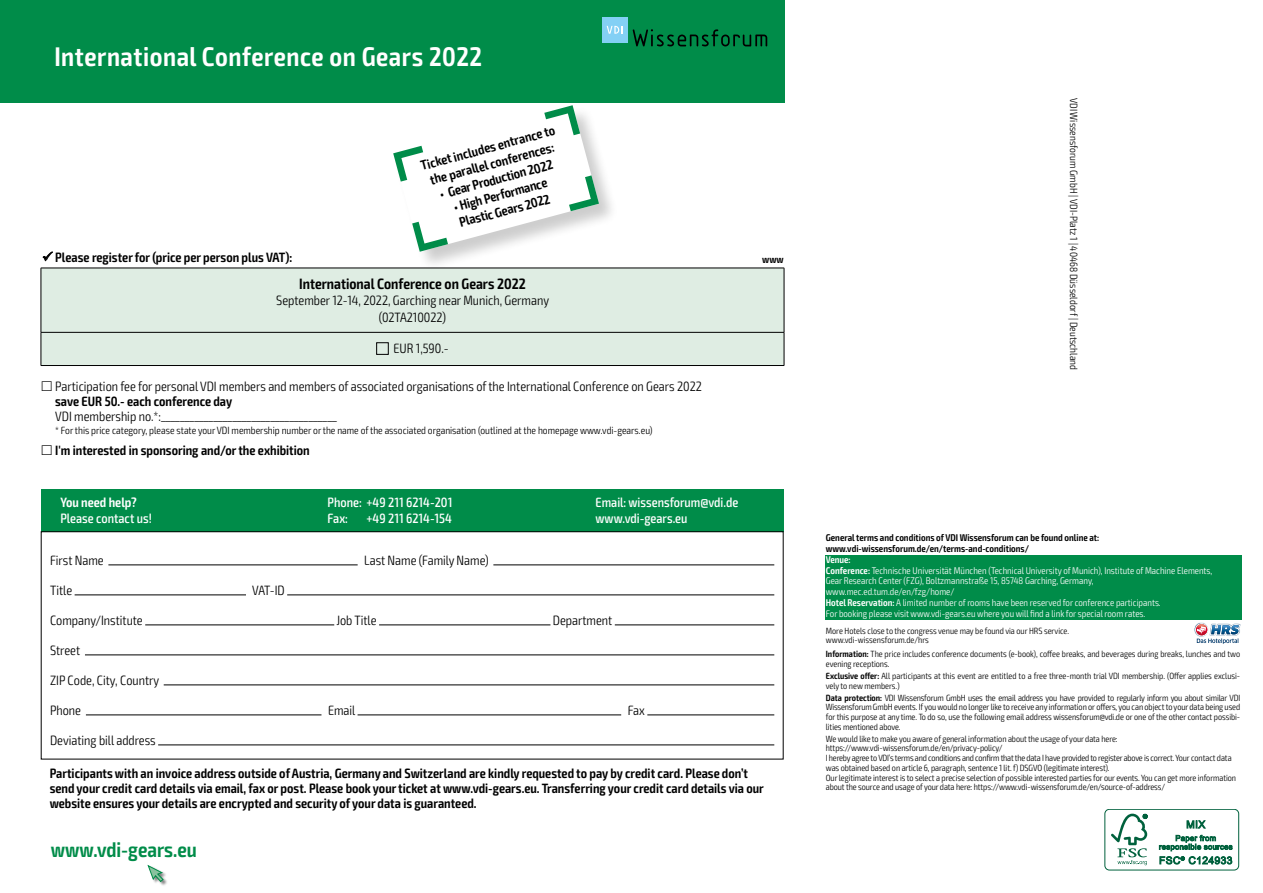
<style>
.page{position:relative;width:1263px;height:893px;background:#fff}
.page>*{position:absolute;margin:0;border:0;box-sizing:border-box;transform-origin:0 0}
.t1{font:600 condensed 27px "Exo 2";letter-spacing:.02em;color:#fff}
.t2{font:600 condensed 21px "Exo 2";color:#008c49}
.t3{font:600 condensed 15px "Exo 2";color:#000}
.t4{font:600 condensed 13.5px/15px "Exo 2";color:#000}
.t5{font:300 condensed 13.5px/16.5px "Exo 2";color:#000;text-align:center}
.t6{font:500 condensed 13.5px/16.2px "Exo 2";color:#fff}
.t7{font:600 condensed 13.5px "Exo 2";color:#fff}
.t8{font:300 condensed 10.5px "Exo 2";color:#000}
.t9{font:600 condensed 10.5px "Exo 2";color:#000}
.t10{font:300 condensed 9.75px/10.8px "Exo 2";color:#fff}
.t11{font:600 condensed 9.75px/10.8px "Exo 2";color:#000}
.t12{font:300 condensed 9px/9.8px "Exo 2";letter-spacing:-.005em;color:#000}
.s1{font-weight:600}
</style>
<div class="page">
<div style="left:0;top:0;width:785px;height:102px;background:#008c49"></div>
<div style="left:824px;top:555px;width:417px;height:43px;background:#008c49"></div>
<div style="left:824px;top:598px;width:417px;height:22px;background:#008c49"></div>
<div style="left:41px;top:489px;width:742px;height:42px;background:#008c49"></div>
<img style="left:1194px;top:623px;width:47px;height:11px">
<svg style="left:1196px;top:624px;width:44px;height:20px"></svg>
<hr style="left:108px;top:565px;width:250px;height:1px;background:#000">
<hr style="left:493px;top:565px;width:281px;height:1px;background:#000">
<hr style="left:75px;top:595px;width:171px;height:1px;background:#000">
<hr style="left:287px;top:595px;width:487px;height:1px;background:#000">
<hr style="left:145px;top:625px;width:189px;height:1px;background:#000">
<hr style="left:379px;top:625px;width:171px;height:1px;background:#000">
<hr style="left:615px;top:625px;width:159px;height:1px;background:#000">
<hr style="left:85px;top:655px;width:689px;height:1px;background:#000">
<hr style="left:164px;top:685px;width:610px;height:1px;background:#000">
<hr style="left:86px;top:715px;width:235px;height:1px;background:#000">
<hr style="left:358px;top:715px;width:263px;height:1px;background:#000">
<hr style="left:647px;top:715px;width:127px;height:1px;background:#000">
<hr style="left:158px;top:745px;width:616px;height:1px;background:#000">
<div style="left:41px;top:531px;width:742px;height:228px;border:1px solid #000"></div>
<div style="left:1104px;top:809px;width:135px;height:61px;border:1px solid #00613d;border-radius:5px"></div>
<svg style="left:1111px;top:814px;width:36px;height:51px"></svg>
<svg style="left:1159px;top:820px;width:73px;height:44px"></svg>
<div style="left:42px;top:269px;width:742px;height:96px;background:#dfede3"></div>
<hr style="left:41px;top:268px;width:743px;height:1px;background:#000">
<hr style="left:41px;top:268px;width:1px;height:64px;background:#000">
<hr style="left:41px;top:332px;width:743px;height:1px;background:#000">
<hr style="left:41px;top:333px;width:1px;height:32px;background:#000">
<hr style="left:41px;top:365px;width:743px;height:1px;background:#000">
<hr style="left:784px;top:268px;width:1px;height:64px;background:#000">
<hr style="left:784px;top:333px;width:1px;height:32px;background:#000">
<div style="left:376px;top:342px;width:13px;height:13px;border:1px solid #000"></div>
<div style="left:393px;top:106px;width:226px;height:166px;background:#000;opacity:.2"></div>
<svg style="left:393px;top:105px;width:206px;height:147px"></svg>
<svg style="left:633px;top:29px;width:134px;height:17px"></svg>
<div style="left:602px;top:17px;width:26px;height:26px;background:#83d0f5"></div>
<svg style="left:607px;top:26px;width:15px;height:8px"></svg>
<div style="left:148px;top:866px;width:21px;height:21px;background:#000;opacity:.5"></div>
<svg style="left:147px;top:865px;width:17px;height:17px"></svg>
<h1 class="t1" style="left:54px;top:40px;width:429px">International Conference on Gears 2022</h1>
<h3 class="t4" style="left:42px;top:250px;width:251px">✓ Please register for (price per person plus VAT):</h3>
<h3 class="t4" style="left:419px;top:158px;width:140px;line-height:16.2px;text-align:center;rotate:-15deg">Ticket includes entrance to the parallel conferences:</h3>
<h3 class="t4" style="left:438px;top:187px;width:118px;rotate:-15deg">• Gear Production 2022</h3>
<h3 class="t4" style="left:452px;top:200px;width:98px;line-height:16.2px;rotate:-15deg">• High Performance<br>Plastic Gears 2022</h3>
<h3 class="t3" style="left:299px;top:275px;width:228px">International Conference on Gears 2022</h3>
<h3 class="t5" style="left:276px;top:293px;width:274px">September 12-14, 2022, Garching near Munich, Germany (02TA210022)</h3>
<h3 class="t5" style="left:393px;top:341px;width:57px">EUR 1,590.-</h3>
<h3 class="t5" style="left:55px;top:378px;width:648px">Participation fee for personal VDI members and members of associated organisations of the International Conference on Gears 2022</h3>
<h3 class="t4" style="left:55px;top:394px;width:178px">save EUR 50.- each conference day</h3>
<h3 class="t5" style="left:55px;top:408px;width:283px">VDI membership no.*:_____________________________________</h3>
<p class="t8" style="left:55px;top:425px;width:599px">* For this price category, please state your VDI membership number or the name of the associated organisation (outlined at the homepage www.vdi-gears.eu)</p>
<h3 class="t4" style="left:55px;top:443px;width:256px">I'm interested in sponsoring and/or the exhibition</h3>
<h3 class="t7" style="left:60px;top:494px;width:78px">You need help?</h3>
<h3 class="t6" style="left:60px;top:510px;width:93px">Please contact us!</h3>
<h3 class="t6" style="left:328px;top:494px;width:126px">Phone: +49 211 6214-201<br>Fax:</h3>
<h3 class="t6" style="left:367px;top:510px;width:87px">+49 211 6214-154</h3>
<h3 class="t6" style="left:595px;top:494px;width:144px">Email: wissensforum@vdi.de www.vdi-gears.eu</h3>
<p class="t9" style="left:762px;top:253px;width:23px">www</p>
<h3 class="t5" style="left:50px;top:552px;width:55px">First Name</h3>
<h3 class="t5" style="left:364px;top:552px;width:126px">Last Name (Family Name)</h3>
<h3 class="t5" style="left:50px;top:582px;width:24px">Title</h3>
<h3 class="t5" style="left:252px;top:582px;width:34px">VAT-ID</h3>
<h3 class="t5" style="left:50px;top:612px;width:94px">Company/Institute</h3>
<h3 class="t5" style="left:336px;top:612px;width:42px">Job Title</h3>
<h3 class="t5" style="left:553px;top:612px;width:61px">Department</h3>
<h3 class="t5" style="left:50px;top:642px;width:32px">Street</h3>
<h3 class="t5" style="left:50px;top:672px;width:111px">ZIP Code, City, Country</h3>
<h3 class="t5" style="left:50px;top:702px;width:32px">Phone</h3>
<h3 class="t5" style="left:328px;top:702px;width:29px">Email</h3>
<h3 class="t5" style="left:628px;top:702px;width:19px">Fax</h3>
<h3 class="t5" style="left:50px;top:732px;width:107px">Deviating bill address</h3>
<p class="t4" style="left:50px;top:766px;width:716px">Participants with an invoice address outside of Austria, Germany and Switzerland are kindly requested to pay by credit card. Please don’t send your credit card details via email, fax or post. Please book your ticket at www.vdi-gears.eu. Transferring your credit card details via our website ensures your details are encrypted and security of your data is guaranteed.</p>
<h2 class="t2" style="left:51px;top:837px;width:148px">www.vdi-gears.eu</h2>
<p class="t8" style="left:1080px;top:98px;width:274px;rotate:90deg">VDI Wissensforum GmbH | VDI-Platz 1 | 40468 Düsseldorf | Deutschland</p>
<p class="t11" style="left:826px;top:533px;width:275px">General terms and conditions of VDI Wissensforum can be found online at: www.vdi-wissensforum.de/en/terms-and-conditions/</p>
<p class="t10" style="left:826px;top:554px;width:388px"><span class="s1">Venue:<br>Conference:</span> Technische Universität München (Technical University of Munich), Institute of Machine Elements, Gear Research Center (FZG), Boltzmannstraße 15, 85748 Garching, Germany, www.mec.ed.tum.de/en/fzg/home/<br><span class="s1">Hotel Reservation:</span> A limited number of rooms have been reserved for conference participants.<br>For booking please visit www.vdi-gears.eu where you will find a link for special room rates.</p>
<p class="t12" style="left:826px;top:626px;width:245px">More Hotels close to the congress venue may be found via our HRS service. www.vdi-wissensforum.de/hrs</p>
<p class="t12" style="left:826px;top:649px;width:416px"><span class="s1">Information:</span> The price includes conference documents (e-book), coffee breaks, and beverages during breaks, lunches and two evening receptions.</p>
<p class="t12" style="left:826px;top:671px;width:416px"><span class="s1">Exclusive offer:</span> All participants at this event are entitled to a free three-month trial VDI membership. (Offer applies exclusi&shy;vely to new members.)</p>
<p class="t12" style="left:826px;top:693px;width:416px;text-align:justify"><span class="s1">Data protection:</span> VDI Wissensforum GmbH uses the email address you have provided to regularly inform you about similar VDI Wissensforum GmbH events. If you would no longer like to receive any information or offers, you can object to your data being used for this purpose at any time. To do so, use the following email address wissensforum@vdi.de or one of the other contact possibi&shy;lities mentioned above.</p>
<p class="t12" style="left:826px;top:734px;width:412px">We would like to make you aware of general information about the usage of your data here: https://www.vdi-wissensforum.de/en/privacy-policy/<br>I hereby agree to VDI’s terms and conditions and confirm that the data I have provided to register above is correct. Your contact data was obtained based on article 6, paragraph, sentence 1 lit. f) DSGVO (legitimate interest).<br>Our legitimate interest is to select a precise selection of possible interested parties for our events. You can get more information about the source and usage of your data here: https://www.vdi-wissensforum.de/en/source-of-address/</p>
</div>
